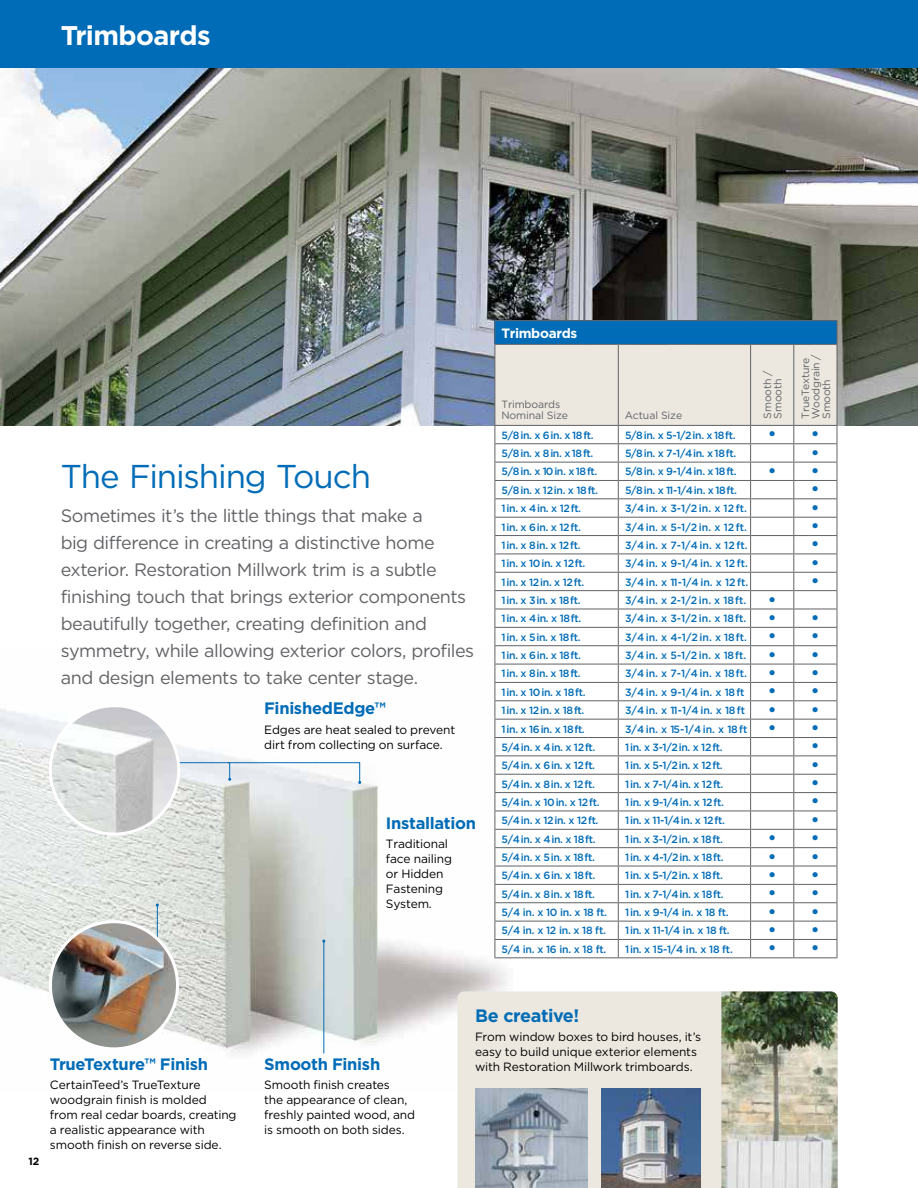
<style>
.page{position:relative;width:918px;height:1188px;background:#fff}
.page>*{position:absolute;margin:0;border:0;box-sizing:border-box;transform-origin:0 0}
.t1{font:33px "Gotham";letter-spacing:-.035em;color:#006cb7}
.t2{font:700 27px "Gotham";letter-spacing:-.025em;color:#fff}
.t3{font:18px/27px "Gotham";letter-spacing:-.03em;color:#626366}
.t4{font:500 18px "Gotham";color:#006cb7}
.t5{font:700 18px "Gotham";letter-spacing:-.025em;color:#006cb7}
.t6{font:700 16.5px "Gotham";letter-spacing:-.02em;color:#006cb7}
.t7{font:700 13.5px "Gotham";letter-spacing:-.025em;color:#fff}
.t8{font:12px/15px "Gotham";letter-spacing:-.01em;color:#000}
.t9{font:500 10.5px "Gotham";letter-spacing:-.035em;color:#006cb7}
.t10{font:10.5px/10.5px "Gotham";letter-spacing:-.01em;color:#626366}
.t11{font:700 10.5px "Gotham";color:#000}
.s1{font-size:18px}
</style>
<div class="page">
<img style="left:0;top:68px;width:918px;height:358px">
<div style="left:0;top:0;width:918px;height:68px;background:#006cb7"></div>
<img style="left:0;top:646px;width:513px;height:446px">
<hr style="left:157px;top:905px;width:1px;height:77px;background:#006cb7">
<hr style="left:323px;top:941px;width:1px;height:112px;background:#006cb7">
<div style="left:70px;top:754px;width:182px;height:47px;background:#000;opacity:.3"></div>
<div style="left:223px;top:754px;width:159px;height:50px;background:#000;opacity:.3"></div>
<svg style="left:179px;top:762px;width:182px;height:22px"></svg>
<img style="left:50px;top:706px;width:129px;height:128px;border-radius:64px">
<div style="left:49px;top:704px;width:131px;height:132px;border:3px solid #fff;border-radius:50%"></div>
<img style="left:52px;top:922px;width:126px;height:127px">
<div style="left:49px;top:920px;width:130px;height:130px;border:3px solid #fff;border-radius:50%"></div>
<div style="left:458px;top:991px;width:263px;height:197px;background:#ece8df"></div>
<img style="left:721px;top:991px;width:117px;height:197px">
<img style="left:475px;top:1088px;width:112px;height:100px">
<img style="left:601px;top:1088px;width:100px;height:100px">
<hr style="left:495px;top:320px;width:123px;height:1px;background:#626366">
<hr style="left:618px;top:320px;width:133px;height:1px;background:#626366">
<hr style="left:751px;top:320px;width:43px;height:1px;background:#626366">
<hr style="left:794px;top:320px;width:43px;height:1px;background:#626366">
<svg style="left:495px;top:321px;width:343px;height:636px"></svg>
<hr style="left:495px;top:957px;width:123px;height:1px;background:#626366">
<hr style="left:618px;top:957px;width:133px;height:1px;background:#626366">
<hr style="left:751px;top:957px;width:43px;height:1px;background:#626366">
<hr style="left:794px;top:957px;width:43px;height:1px;background:#626366">
<h2 class="t2" style="left:61px;top:23px;width:151px">Trimboards</h2>
<h1 class="t1" style="left:61px;top:461px;width:312px">The Finishing Touch</h1>
<p class="t3" style="left:61px;top:503px;width:415px">Sometimes it’s the little things that make a<br>big difference in creating a distinctive home exterior. Restoration Millwork trim is a subtle finishing touch that brings exterior components beautifully together, creating definition and symmetry, while allowing exterior colors, profiles and design elements to take center stage.</p>
<h3 class="t6" style="left:264px;top:701px;width:123px">FinishedEdge™</h3>
<p class="t8" style="left:264px;top:723px;width:192px">Edges are heat sealed to prevent dirt from collecting on surface.</p>
<h3 class="t6" style="left:386px;top:816px;width:92px">Installation</h3>
<p class="t8" style="left:386px;top:837px;width:68px">Traditional face nailing or Hidden<br>Fastening<br>System.</p>
<p class="t7" style="left:501px;top:327px;width:77px">Trimboards</p>
<p class="t10" style="left:501px;top:400px;width:68px">Trimboards<br>Nominal Size</p>
<p class="t10" style="left:625px;top:411px;width:59px">Actual Size</p>
<p class="t10" style="left:763px;top:419px;width:50px;rotate:-90deg">Smooth /<br>Smooth</p>
<p class="t10" style="left:801px;top:419px;width:66px;rotate:-90deg">TrueTexture<br>Woodgrain /<br>Smooth</p>
<p class="t9" style="left:502px;top:430px;width:94px">5/8in. x 6in. x 18ft.</p>
<p class="t9" style="left:625px;top:430px;width:112px">5/8in. x 5-1/2in. x 18ft.</p>
<h3 class="t4" style="left:768px;top:426px;width:54px">• •</h3>
<p class="t9" style="left:502px;top:449px;width:93px">5/8in. x 8in. x 18ft.</p>
<p class="t9" style="left:625px;top:449px;width:113px">5/8in. x 7-1/4in. x 18ft.</p>
<h3 class="t4" style="left:811px;top:444px;width:10px">•</h3>
<p class="t9" style="left:502px;top:467px;width:97px">5/8in. x 10 in. x 18ft.</p>
<p class="t9" style="left:625px;top:467px;width:113px">5/8in. x 9-1/4in. x 18ft.</p>
<h3 class="t4" style="left:768px;top:463px;width:54px">• •</h3>
<p class="t9" style="left:502px;top:485px;width:98px">5/8in. x 12in. x 18ft.</p>
<p class="t9" style="left:625px;top:485px;width:113px">5/8in. x 11-1/4in. x 18ft.</p>
<h3 class="t4" style="left:811px;top:481px;width:10px">•</h3>
<p class="t9" style="left:502px;top:504px;width:81px">1 in. x 4in. x 12ft.</p>
<p class="t9" style="left:625px;top:504px;width:123px">3/4 in. x 3-1/2 in. x 12 ft.</p>
<h3 class="t4" style="left:811px;top:499px;width:10px">•</h3>
<p class="t9" style="left:502px;top:522px;width:81px">1 in. x 6in. x 12ft.</p>
<p class="t9" style="left:625px;top:522px;width:123px">3/4 in. x 5-1/2 in. x 12 ft.</p>
<h3 class="t4" style="left:811px;top:518px;width:10px">•</h3>
<p class="t9" style="left:502px;top:541px;width:80px">1 in. x 8in. x 12ft.</p>
<p class="t9" style="left:625px;top:541px;width:124px">3/4 in. x 7-1/4 in. x 12 ft.</p>
<h3 class="t4" style="left:811px;top:536px;width:10px">•</h3>
<p class="t9" style="left:502px;top:559px;width:85px">1 in. x 10in. x 12ft.</p>
<p class="t9" style="left:625px;top:559px;width:124px">3/4 in. x 9-1/4 in. x 12 ft.</p>
<h3 class="t4" style="left:811px;top:554px;width:10px">•</h3>
<p class="t9" style="left:502px;top:577px;width:84px">1 in. x 12in. x 12ft.</p>
<p class="t9" style="left:625px;top:577px;width:125px">3/4 in. x 11-1/4 in. x 12 ft.</p>
<h3 class="t4" style="left:811px;top:573px;width:10px">•</h3>
<p class="t9" style="left:502px;top:596px;width:80px">1 in. x 3in. x 18ft.</p>
<p class="t9" style="left:625px;top:596px;width:153px">3/4 in. x 2-1/2 in. x 18 ft. <span class="s1">•</span></p>
<p class="t9" style="left:502px;top:614px;width:81px">1 in. x 4in. x 18ft.</p>
<p class="t9" style="left:625px;top:614px;width:153px">3/4 in. x 3-1/2 in. x 18 ft. <span class="s1">•</span></p>
<h3 class="t4" style="left:811px;top:609px;width:10px">•</h3>
<p class="t9" style="left:502px;top:632px;width:81px">1 in. x 5in. x 18ft.</p>
<p class="t9" style="left:625px;top:632px;width:153px">3/4 in. x 4-1/2 in. x 18 ft. <span class="s1">•</span></p>
<h3 class="t4" style="left:811px;top:628px;width:10px">•</h3>
<p class="t9" style="left:502px;top:651px;width:81px">1 in. x 6in. x 18ft.</p>
<p class="t9" style="left:625px;top:651px;width:153px">3/4 in. x 5-1/2 in. x 18 ft. <span class="s1">•</span></p>
<h3 class="t4" style="left:811px;top:646px;width:10px">•</h3>
<p class="t9" style="left:502px;top:669px;width:81px">1 in. x 8in. x 18ft.</p>
<p class="t9" style="left:625px;top:669px;width:153px">3/4 in. x 7-1/4 in. x 18 ft. <span class="s1">•</span></p>
<h3 class="t4" style="left:811px;top:665px;width:10px">•</h3>
<p class="t9" style="left:502px;top:687px;width:85px">1 in. x 10in. x 18ft.</p>
<p class="t9" style="left:625px;top:687px;width:121px">3/4 in. x 9-1/4 in. x 18 ft</p>
<h3 class="t4" style="left:768px;top:683px;width:54px">• •</h3>
<p class="t9" style="left:502px;top:706px;width:84px">1 in. x 12in. x 18ft.</p>
<p class="t9" style="left:625px;top:706px;width:121px">3/4 in. x 11-1/4 in. x 18 ft</p>
<h3 class="t4" style="left:768px;top:701px;width:54px">• •</h3>
<p class="t9" style="left:502px;top:724px;width:85px">1 in. x 16in. x 18ft.</p>
<p class="t9" style="left:625px;top:724px;width:153px">3/4 in. x 15-1/4 in. x 18 ft <span class="s1">•</span></p>
<h3 class="t4" style="left:811px;top:720px;width:10px">•</h3>
<p class="t9" style="left:502px;top:742px;width:95px">5/4in. x 4in. x 12ft.</p>
<p class="t9" style="left:625px;top:742px;width:99px">1 in. x 3-1/2in. x 12ft.</p>
<h3 class="t4" style="left:811px;top:738px;width:10px">•</h3>
<p class="t9" style="left:502px;top:761px;width:95px">5/4in. x 6in. x 12ft.</p>
<p class="t9" style="left:625px;top:761px;width:99px">1 in. x 5-1/2in. x 12ft.</p>
<h3 class="t4" style="left:811px;top:756px;width:10px">•</h3>
<p class="t9" style="left:502px;top:779px;width:95px">5/4in. x 8in. x 12ft.</p>
<p class="t9" style="left:625px;top:779px;width:100px">1 in. x 7-1/4in. x 12ft.</p>
<h3 class="t4" style="left:811px;top:775px;width:10px">•</h3>
<p class="t9" style="left:502px;top:798px;width:99px">5/4in. x 10in. x 12ft.</p>
<p class="t9" style="left:625px;top:798px;width:100px">1 in. x 9-1/4in. x 12ft.</p>
<h3 class="t4" style="left:811px;top:793px;width:10px">•</h3>
<p class="t9" style="left:502px;top:816px;width:98px">5/4in. x 12in. x 12ft.</p>
<p class="t9" style="left:625px;top:816px;width:101px">1 in. x 11-1/4in. x 12ft.</p>
<h3 class="t4" style="left:811px;top:811px;width:10px">•</h3>
<p class="t9" style="left:502px;top:834px;width:95px">5/4in. x 4in. x 18ft.</p>
<p class="t9" style="left:625px;top:834px;width:99px">1 in. x 3-1/2in. x 18ft.</p>
<h3 class="t4" style="left:768px;top:830px;width:54px">• •</h3>
<p class="t9" style="left:502px;top:853px;width:95px">5/4in. x 5in. x 18ft.</p>
<p class="t9" style="left:625px;top:853px;width:100px">1 in. x 4-1/2in. x 18ft.</p>
<h3 class="t4" style="left:768px;top:848px;width:54px">• •</h3>
<p class="t9" style="left:502px;top:871px;width:95px">5/4 in. x 6in. x 18ft.</p>
<p class="t9" style="left:625px;top:871px;width:99px">1 in. x 5-1/2in. x 18ft.</p>
<h3 class="t4" style="left:768px;top:867px;width:54px">• •</h3>
<p class="t9" style="left:502px;top:889px;width:95px">5/4in. x 8in. x 18ft.</p>
<p class="t9" style="left:625px;top:889px;width:100px">1 in. x 7-1/4in. x 18ft.</p>
<h3 class="t4" style="left:768px;top:885px;width:54px">• •</h3>
<p class="t9" style="left:502px;top:908px;width:107px">5/4 in. x 10 in. x 18 ft.</p>
<p class="t9" style="left:625px;top:908px;width:105px">1 in. x 9-1/4 in. x 18 ft.</p>
<h3 class="t4" style="left:768px;top:903px;width:54px">• •</h3>
<p class="t9" style="left:502px;top:926px;width:106px">5/4 in. x 12 in. x 18 ft.</p>
<p class="t9" style="left:625px;top:926px;width:106px">1 in. x 11-1/4 in. x 18 ft.</p>
<h3 class="t4" style="left:768px;top:922px;width:54px">• •</h3>
<p class="t9" style="left:502px;top:944px;width:106px">5/4 in. x 16 in. x 18 ft.</p>
<p class="t9" style="left:625px;top:944px;width:109px">1 in. x 15-1/4 in. x 18 ft.</p>
<h3 class="t4" style="left:768px;top:940px;width:54px">• •</h3>
<p class="t11" style="left:28px;top:1157px;width:12px">12</p>
<h3 class="t6" style="left:50px;top:1057px;width:160px">TrueTexture™ Finish</h3>
<p class="t8" style="left:50px;top:1078px;width:188px">CertainTeed’s TrueTexture woodgrain finish is molded from real cedar boards, creating a realistic appearance with smooth finish on reverse side.</p>
<h3 class="t6" style="left:264px;top:1057px;width:117px">Smooth Finish</h3>
<p class="t8" style="left:264px;top:1078px;width:152px">Smooth finish creates<br>the appearance of clean, freshly painted wood, and is smooth on both sides.</p>
<h3 class="t5" style="left:475px;top:1008px;width:106px">Be creative!</h3>
<p class="t8" style="left:475px;top:1030px;width:228px">From window boxes to bird houses, it’s easy to build unique exterior elements with Restoration Millwork trimboards.</p>
</div>
